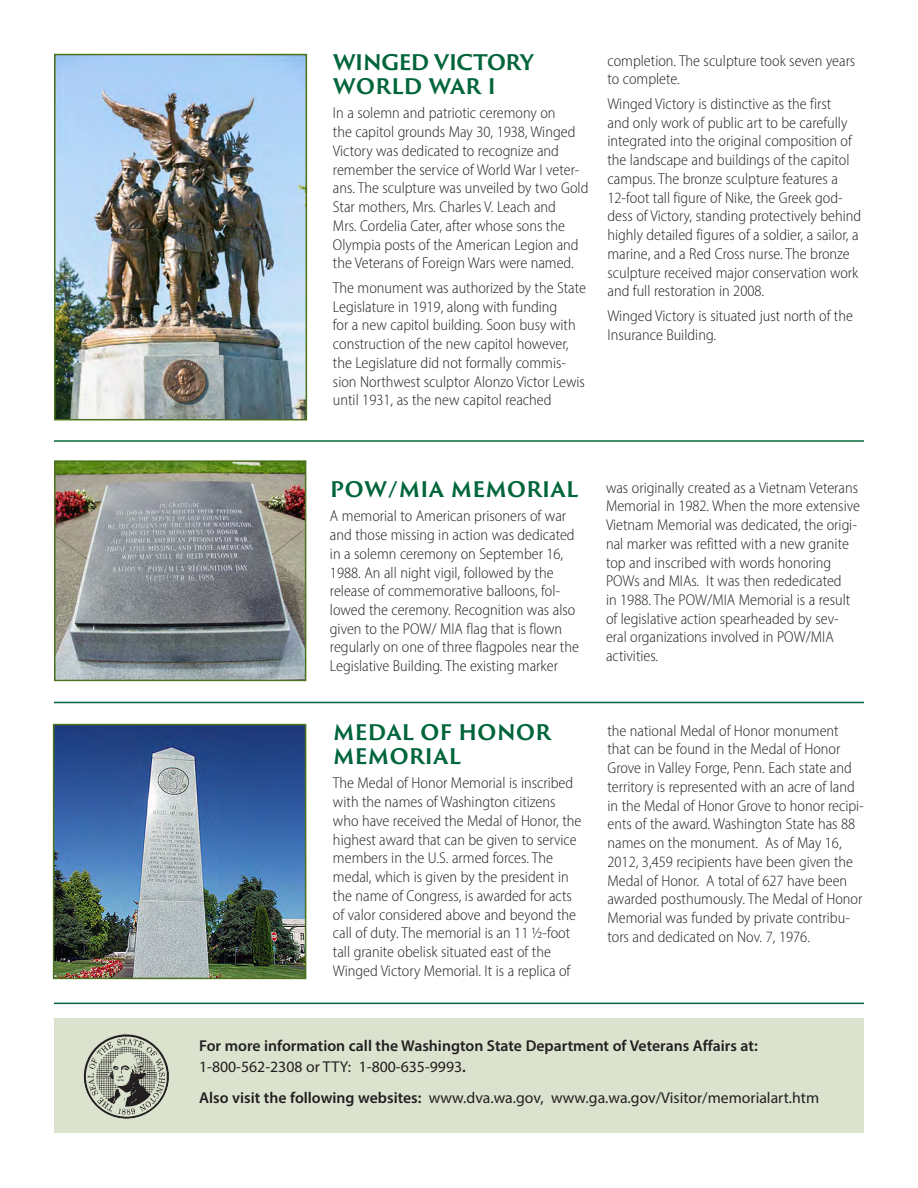
<style>
.page{position:relative;width:918px;height:1188px;background:#fff}
.page>*{position:absolute;margin:0;border:0;box-sizing:border-box;transform-origin:0 0}
.t1{font:700 21px/24px "Trajan Sans Pro";letter-spacing:-.01em;color:#00653a}
.t2{font:700 21px/24px "Trajan Sans Pro";letter-spacing:-.04em;color:#00653a}
.t3{font:300 semi-condensed 15.75px/18.8px "Myriad Pro";color:#231f20}
.t4{font:600 15.75px/21px "Myriad Pro";color:#231f20}
.t5{font:15.75px "Myriad Pro";color:#231f20}
.s1{font-weight:400}
.s2{font-weight:600}
</style>
<div class="page">
<img style="left:57px;top:57px;width:247px;height:360px">
<div style="left:54px;top:54px;width:253px;height:366px;border:2px solid #4b711c"></div>
<hr style="left:54px;top:440px;width:810px;height:2px;background:#00653a">
<hr style="left:54px;top:702px;width:810px;height:1px;background:#00653a">
<hr style="left:54px;top:1003px;width:810px;height:1px;background:#00653a">
<img style="left:57px;top:463px;width:246px;height:215px">
<div style="left:54px;top:460px;width:252px;height:221px;border:2px solid #4b711c"></div>
<img style="left:56px;top:727px;width:247px;height:249px">
<div style="left:53px;top:724px;width:253px;height:255px;border:2px solid #4b711c"></div>
<div style="left:54px;top:1019px;width:810px;height:114px;background:#dbe3cf"></div>
<img style="left:84px;top:1033px;width:85px;height:86px;border-radius:43px">
<h1 class="t2" style="left:333px;top:50px;width:202px">WINGED VICTORY<br>WORLD WAR I</h1>
<p class="t3" style="left:333px;top:104px;width:257px">In a solemn and patriotic ceremony on<br>the capitol grounds May 30, 1938, Winged Victory was dedicated to recognize and remember the service of World War I veter&shy;ans. The sculpture was unveiled by two Gold Star mothers, Mrs. Charles V. Leach and<br>Mrs. Cordelia Cater, after whose sons the Olympia posts of the American Legion and the Veterans of Foreign Wars were named.</p>
<p class="t3" style="left:333px;top:278px;width:254px">The monument was authorized by the State Legislature in 1919, along with funding<br>for a new capitol building. Soon busy with construction of the new capitol however, the Legislature did not formally commis&shy;sion Northwest sculptor Alonzo Victor Lewis until 1931, as the new capitol reached</p>
<p class="t3" style="left:608px;top:51px;width:249px">completion. The sculpture took seven years to complete.</p>
<p class="t3" style="left:608px;top:94px;width:255px">Winged Victory is distinctive as the first<br>and only work of public art to be carefully integrated into the original composition of the landscape and buildings of the capitol campus. The bronze sculpture features a 12-foot tall figure of Nike, the Greek god&shy;dess of Victory, standing protectively behind highly detailed figures of a soldier, a sailor, a marine, and a Red Cross nurse. The bronze sculpture received major conservation work and full restoration in 2008.</p>
<p class="t3" style="left:608px;top:306px;width:247px">Winged Victory is situated just north of the<br>Insurance Building.</p>
<h1 class="t1" style="left:330px;top:477px;width:94px">POW/MIA</h1>
<h1 class="t1" style="left:450px;top:477px;width:130px">MEMORIAL</h1>
<p class="t3" style="left:330px;top:507px;width:250px">A memorial to American prisoners of war and those missing in action was dedicated in a solemn ceremony on September 16, 1988. An all night vigil, followed by the release of commemorative balloons, fol&shy;lowed the ceremony. Recognition was also given to the POW/ MIA flag that is flown regularly on one of three flagpoles near the Legislative Building. The existing marker</p>
<h1 class="t1" style="left:333px;top:720px;width:220px">MEDAL OF HONOR<br>MEMORIAL</h1>
<p class="t3" style="left:333px;top:774px;width:250px">The Medal of Honor Memorial is inscribed with the names of Washington citizens who have received the Medal of Honor, the highest award that can be given to service members in the U.S. armed forces. The medal, which is given by the president in the name of Congress, is awarded for acts of valor considered above and beyond the call of duty. The memorial is an 11 ½-foot tall granite obelisk situated east of the Winged Victory Memorial. It is a replica of</p>
<p class="t3" style="left:606px;top:478px;width:255px">was originally created as a Vietnam Veterans Memorial in 1982. When the more extensive Vietnam Memorial was dedicated, the origi&shy;nal marker was refitted with a new granite top and inscribed with words honoring POWs and MIAs. It was then rededicated<br>in 1988. The POW/MIA Memorial is a result of legislative action spearheaded by sev&shy;eral organizations involved in POW/MIA activities.</p>
<p class="t3" style="left:608px;top:721px;width:258px">the national Medal of Honor monument that can be found in the Medal of Honor Grove in Valley Forge, Penn. Each state and territory is represented with an acre of land in the Medal of Honor Grove to honor recipi&shy;ents of the award. Washington State has 88 names on the monument. As of May 16, 2012, 3,459 recipients have been given the Medal of Honor. A total of 627 have been awarded posthumously. The Medal of Honor Memorial was funded by private contribu&shy;tors and dedicated on Nov. 7, 1976.</p>
<p class="t4" style="left:199px;top:1035px;width:560px">For more information call the Washington State Department of Veterans Affairs at:<br><span class="s1">1-800-562-2308 or TTY: 1-800-635-9993</span>.</p>
<p class="t5" style="left:199px;top:1088px;width:622px"><span class="s2">Also visit the following websites:</span> www.dva.wa.gov, www.ga.wa.gov/Visitor/memorialart.htm</p>
</div>
